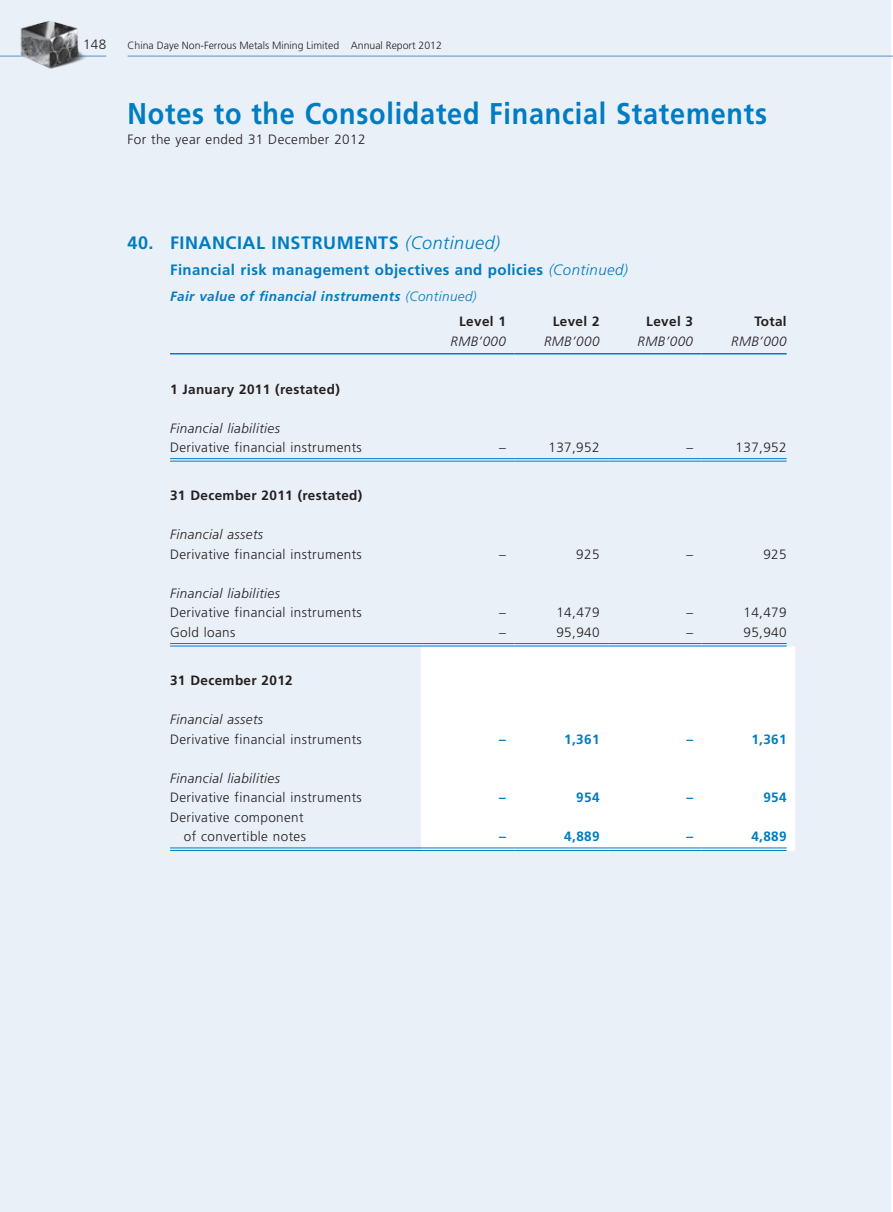
<style>
.page{position:relative;width:893px;height:1212px;background:#fff}
.page>*{position:absolute;margin:0;border:0;box-sizing:border-box;transform-origin:0 0}
.t1{font:700 30px "Frutiger LT Std";letter-spacing:.03em;color:#007cc2;scale:.9 1}
.t2{font:700 18px "Frutiger LT Std";letter-spacing:.03em;color:#007cc2}
.t3{font:700 15px "Frutiger LT Std";letter-spacing:.03em;color:#007cc2}
.t4{font:300 13.5px/19.5px "Frutiger LT Std";letter-spacing:.03em;color:#231f20;text-align:right}
.t5{font:italic 300 13.5px "Frutiger LT Std";letter-spacing:.03em;color:#231f20}
.t6{font:700 13.5px "Frutiger LT Std";letter-spacing:.03em;color:#231f20}
.t7{font:italic 700 13.5px/26px "Frutiger LT Std";letter-spacing:.03em;color:#007cc2}
.t8{font:700 13.5px "Frutiger LT Std";letter-spacing:.03em;color:#007cc2}
.t9{font:300 10.5px "Frutiger LT Std";color:#231f20}
.s1{font-weight:300;font-style:italic}
.s2{font-weight:300}
.s3{font-style:normal;color:#231f20}
</style>
<div class="page">
<div style="left:0;top:0;width:891px;height:1212px;background:#eaf0f8"></div>
<hr style="left:128px;top:55px;width:765px;height:2px;background:#89b0dc">
<hr style="left:0;top:55px;width:106px;height:2px;background:#89b0dc">
<img style="left:15px;top:21px;width:78px;height:48px">
<div style="left:421px;top:646px;width:374px;height:205px;background:#fff"></div>
<hr style="left:170px;top:353px;width:251px;height:1px;background:#007cc2">
<hr style="left:421px;top:353px;width:93px;height:1px;background:#007cc2">
<hr style="left:514px;top:353px;width:94px;height:1px;background:#007cc2">
<hr style="left:608px;top:353px;width:94px;height:1px;background:#007cc2">
<hr style="left:702px;top:353px;width:85px;height:1px;background:#007cc2">
<hr style="left:170px;top:458px;width:251px;height:1px;background:#007cc2">
<hr style="left:170px;top:461px;width:251px;height:1px;background:#007cc2">
<hr style="left:421px;top:458px;width:93px;height:1px;background:#007cc2">
<hr style="left:421px;top:461px;width:93px;height:1px;background:#007cc2">
<hr style="left:514px;top:458px;width:94px;height:1px;background:#007cc2">
<hr style="left:514px;top:461px;width:94px;height:1px;background:#007cc2">
<hr style="left:608px;top:458px;width:94px;height:1px;background:#007cc2">
<hr style="left:608px;top:461px;width:94px;height:1px;background:#007cc2">
<hr style="left:702px;top:458px;width:85px;height:1px;background:#007cc2">
<hr style="left:702px;top:461px;width:85px;height:1px;background:#007cc2">
<hr style="left:170px;top:643px;width:251px;height:1px;background:#007cc2">
<hr style="left:170px;top:646px;width:251px;height:1px;background:#007cc2">
<hr style="left:421px;top:643px;width:93px;height:1px;background:#007cc2">
<hr style="left:421px;top:646px;width:93px;height:1px;background:#007cc2">
<hr style="left:514px;top:643px;width:94px;height:1px;background:#007cc2">
<hr style="left:514px;top:646px;width:94px;height:1px;background:#007cc2">
<hr style="left:608px;top:643px;width:94px;height:1px;background:#007cc2">
<hr style="left:608px;top:646px;width:94px;height:1px;background:#007cc2">
<hr style="left:702px;top:643px;width:85px;height:1px;background:#007cc2">
<hr style="left:702px;top:646px;width:85px;height:1px;background:#007cc2">
<hr style="left:170px;top:848px;width:251px;height:1px;background:#007cc2">
<hr style="left:170px;top:850px;width:251px;height:1px;background:#007cc2">
<hr style="left:421px;top:848px;width:93px;height:1px;background:#007cc2">
<hr style="left:421px;top:850px;width:93px;height:1px;background:#007cc2">
<hr style="left:514px;top:848px;width:94px;height:1px;background:#007cc2">
<hr style="left:514px;top:850px;width:94px;height:1px;background:#007cc2">
<hr style="left:608px;top:848px;width:94px;height:1px;background:#007cc2">
<hr style="left:608px;top:850px;width:94px;height:1px;background:#007cc2">
<hr style="left:702px;top:848px;width:85px;height:1px;background:#007cc2">
<hr style="left:702px;top:850px;width:85px;height:1px;background:#007cc2">
<p class="t4" style="left:83px;top:35px;width:25px">148</p>
<p class="t9" style="left:128px;top:40px;width:316px">China Daye Non-Ferrous Metals Mining Limited Annual Report 2012</p>
<h1 class="t1" style="left:128px;top:96px;width:712px">Notes to the Consolidated Financial Statements</h1>
<p class="t4" style="left:128px;top:129px;width:239px">For the year ended 31 December 2012</p>
<h2 class="t2" style="left:128px;top:232px;width:374px">40. FINANCIAL INSTRUMENTS <span class="s1">(Continued)</span></h2>
<p class="t3" style="left:170px;top:261px;width:459px">Financial risk management objectives and policies <span class="s1">(Continued)</span></p>
<p class="t7" style="left:459px;top:283px;width:48px;text-indent:-289px">Fair value of financial instruments <span class="s2">(Continued)<br></span><span class="s3">Level 1</span></p>
<p class="t6" style="left:553px;top:314px;width:48px">Level 2</p>
<p class="t6" style="left:646px;top:314px;width:48px">Level 3</p>
<p class="t6" style="left:754px;top:314px;width:34px">Total</p>
<p class="t5" style="left:450px;top:334px;width:57px">RMB’000</p>
<p class="t5" style="left:544px;top:334px;width:57px">RMB’000</p>
<p class="t5" style="left:638px;top:334px;width:57px">RMB’000</p>
<p class="t5" style="left:731px;top:334px;width:57px">RMB’000</p>
<p class="t6" style="left:170px;top:381px;width:171px">1 January 2011 (restated)</p>
<p class="t5" style="left:170px;top:420px;width:111px">Financial liabilities</p>
<p class="t4" style="left:170px;top:438px;width:193px">Derivative financial instruments</p>
<p class="t4" style="left:499px;top:438px;width:8px">–</p>
<p class="t4" style="left:548px;top:438px;width:53px">137,952</p>
<p class="t4" style="left:686px;top:438px;width:8px">–</p>
<p class="t4" style="left:736px;top:438px;width:53px">137,952</p>
<p class="t6" style="left:170px;top:488px;width:194px">31 December 2011 (restated)</p>
<p class="t5" style="left:170px;top:527px;width:95px">Financial assets</p>
<p class="t4" style="left:170px;top:545px;width:193px">Derivative financial instruments</p>
<p class="t4" style="left:499px;top:545px;width:8px">–</p>
<p class="t4" style="left:576px;top:545px;width:25px">925</p>
<p class="t4" style="left:686px;top:545px;width:8px">–</p>
<p class="t4" style="left:763px;top:545px;width:25px">925</p>
<p class="t5" style="left:170px;top:585px;width:111px">Financial liabilities</p>
<p class="t4" style="left:170px;top:603px;width:193px">Derivative financial instruments</p>
<p class="t4" style="left:499px;top:603px;width:8px">–</p>
<p class="t4" style="left:556px;top:603px;width:45px">14,479</p>
<p class="t4" style="left:686px;top:603px;width:8px">–</p>
<p class="t4" style="left:743px;top:603px;width:45px">14,479</p>
<p class="t4" style="left:170px;top:623px;width:67px">Gold loans</p>
<p class="t4" style="left:499px;top:623px;width:8px">–</p>
<p class="t4" style="left:556px;top:623px;width:45px">95,940</p>
<p class="t4" style="left:686px;top:623px;width:8px">–</p>
<p class="t4" style="left:743px;top:623px;width:45px">95,940</p>
<p class="t6" style="left:170px;top:673px;width:124px">31 December 2012</p>
<p class="t5" style="left:170px;top:712px;width:95px">Financial assets</p>
<p class="t4" style="left:170px;top:729px;width:193px">Derivative financial instruments</p>
<p class="t8" style="left:499px;top:731px;width:8px">–</p>
<p class="t8" style="left:564px;top:731px;width:37px">1,361</p>
<p class="t8" style="left:686px;top:731px;width:8px">–</p>
<p class="t8" style="left:751px;top:731px;width:37px">1,361</p>
<p class="t5" style="left:170px;top:770px;width:111px">Financial liabilities</p>
<p class="t4" style="left:170px;top:788px;width:193px">Derivative financial instruments</p>
<p class="t8" style="left:499px;top:790px;width:8px">–</p>
<p class="t8" style="left:576px;top:790px;width:25px">954</p>
<p class="t8" style="left:686px;top:790px;width:8px">–</p>
<p class="t8" style="left:763px;top:790px;width:25px">954</p>
<p class="t4" style="left:170px;top:807px;width:137px">Derivative component of convertible notes</p>
<p class="t8" style="left:499px;top:829px;width:8px">–</p>
<p class="t8" style="left:564px;top:829px;width:37px">4,889</p>
<p class="t8" style="left:686px;top:829px;width:8px">–</p>
<p class="t8" style="left:751px;top:829px;width:37px">4,889</p>
</div>
